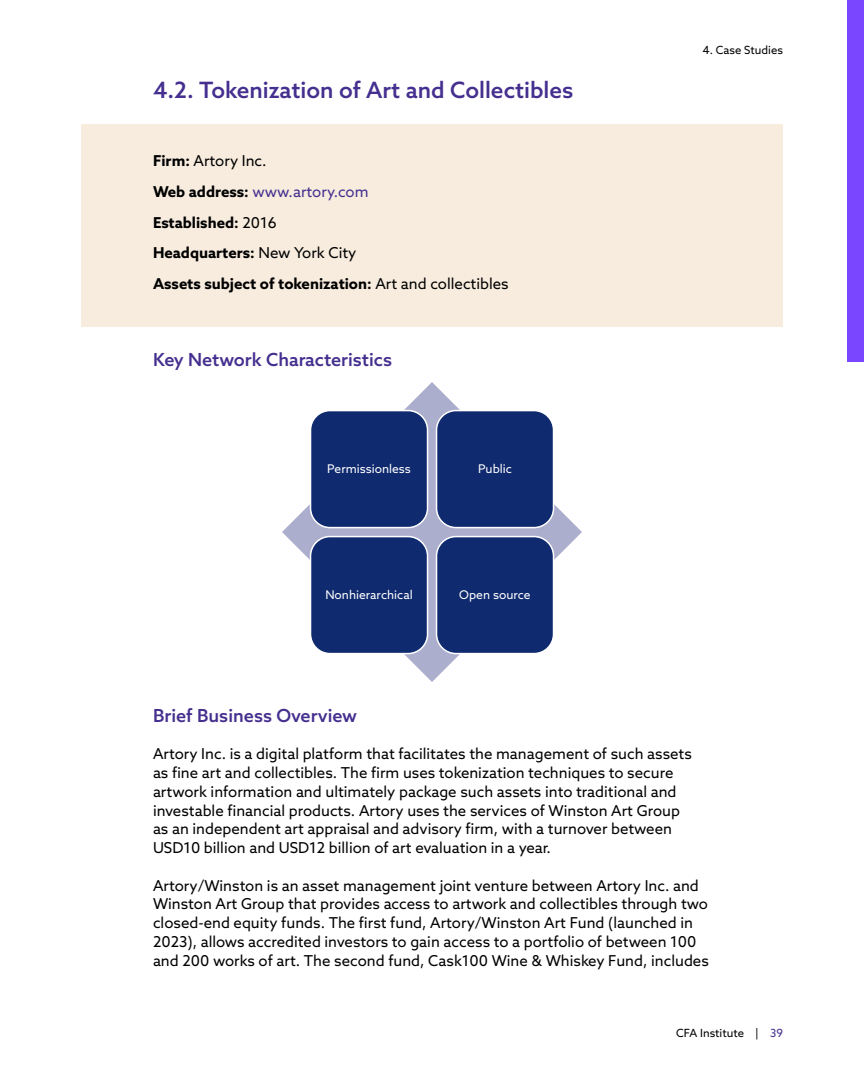
<style>
.page{position:relative;width:864px;height:1080px;background:#fff}
.page>*{position:absolute;margin:0;border:0;box-sizing:border-box;transform-origin:0 0}
.H1_newPage{font:500 22.5px "Azo Sans";color:#452f8f}
.t1{font:500 18px "Azo Sans";color:#452f8f}
.Para{font:15px/18.8px "Azo Sans";color:#000}
.Box_Para{font:700 15px "Azo Sans";color:#000}
.Box_Para-2{font:15px "Azo Sans";color:#452f8f}
.Box_Para-3{font:15px "Azo Sans";color:#000}
.t2{font:12px "Azo Sans";color:#fff}
.t3{font:11.25px "Azo Sans";color:#000}
.s1{font-weight:700}
.s2{font-weight:700;color:#000}
.s3{font-weight:400}
.s4{color:#452f8f}
</style>
<div class="page">
<div style="left:848px;top:0;width:16px;height:362px;background:#7a46ff"></div>
<div style="left:81px;top:125px;width:702px;height:202px;background:#f7ecde"></div>
<svg style="left:282px;top:382px;width:300px;height:300px"></svg>
<div style="left:311px;top:411px;width:117px;height:117px;background:#0f2a6f;border-radius:20px"></div>
<div style="left:310px;top:410px;width:118px;height:118px;border:2px solid #fff;border-radius:20px"></div>
<div style="left:437px;top:411px;width:117px;height:117px;background:#0f2a6f;border-radius:20px"></div>
<div style="left:436px;top:410px;width:118px;height:118px;border:2px solid #fff;border-radius:20px"></div>
<div style="left:311px;top:537px;width:117px;height:117px;background:#0f2a6f;border-radius:20px"></div>
<div style="left:310px;top:536px;width:118px;height:118px;border:2px solid #fff;border-radius:20px"></div>
<div style="left:437px;top:537px;width:117px;height:117px;background:#0f2a6f;border-radius:20px"></div>
<div style="left:436px;top:536px;width:118px;height:118px;border:2px solid #fff;border-radius:20px"></div>
<p class="H1_newPage" style="left:153px;top:76px;width:422px">4.2. Tokenization of Art and Collectibles</p>
<p class="Box_Para-3" style="left:153px;top:151px;width:115px"><span class="s1">Firm:</span> Artory Inc.</p>
<p class="Box_Para-2" style="left:153px;top:182px;width:217px"><span class="s2">Web address:</span> www.artory.com</p>
<p class="Box_Para" style="left:153px;top:212px;width:125px">Established: <span class="s3">2016</span></p>
<p class="Box_Para" style="left:153px;top:243px;width:205px">Headquarters: <span class="s3">New York City</span></p>
<p class="Box_Para" style="left:153px;top:274px;width:357px">Assets subject of tokenization: <span class="s3">Art and collectibles</span></p>
<h2 class="t1" style="left:153px;top:348px;width:241px">Key Network Characteristics</h2>
<p class="t2" style="left:327px;top:460px;width:85px">Permissionless</p>
<p class="t2" style="left:478px;top:460px;width:35px">Public</p>
<p class="t2" style="left:325px;top:586px;width:89px">Nonhierarchical</p>
<p class="t2" style="left:459px;top:586px;width:73px">Open source</p>
<p class="t3" style="left:703px;top:43px;width:82px">4. Case Studies</p>
<h2 class="t1" style="left:153px;top:704px;width:206px">Brief Business Overview</h2>
<p class="Para" style="left:153px;top:744px;width:540px">Artory Inc. is a digital platform that facilitates the management of such assets as fine art and collectibles. The firm uses tokenization techniques to secure artwork information and ultimately package such assets into traditional and investable financial products. Artory uses the services of Winston Art Group as an independent art appraisal and advisory firm, with a turnover between USD10 billion and USD12 billion of art evaluation in a year.</p>
<p class="Para" style="left:153px;top:876px;width:557px">Artory/Winston is an asset management joint venture between Artory Inc. and Winston Art Group that provides access to artwork and collectibles through two closed-end equity funds. The first fund, Artory/Winston Art Fund (launched in 2023), allows accredited investors to gain access to a portfolio of between 100 and 200 works of art. The second fund, Cask100 Wine &amp; Whiskey Fund, includes</p>
<p class="t3" style="left:676px;top:1026px;width:108px">CFA Institute | <span class="s4">39</span></p>
</div>
